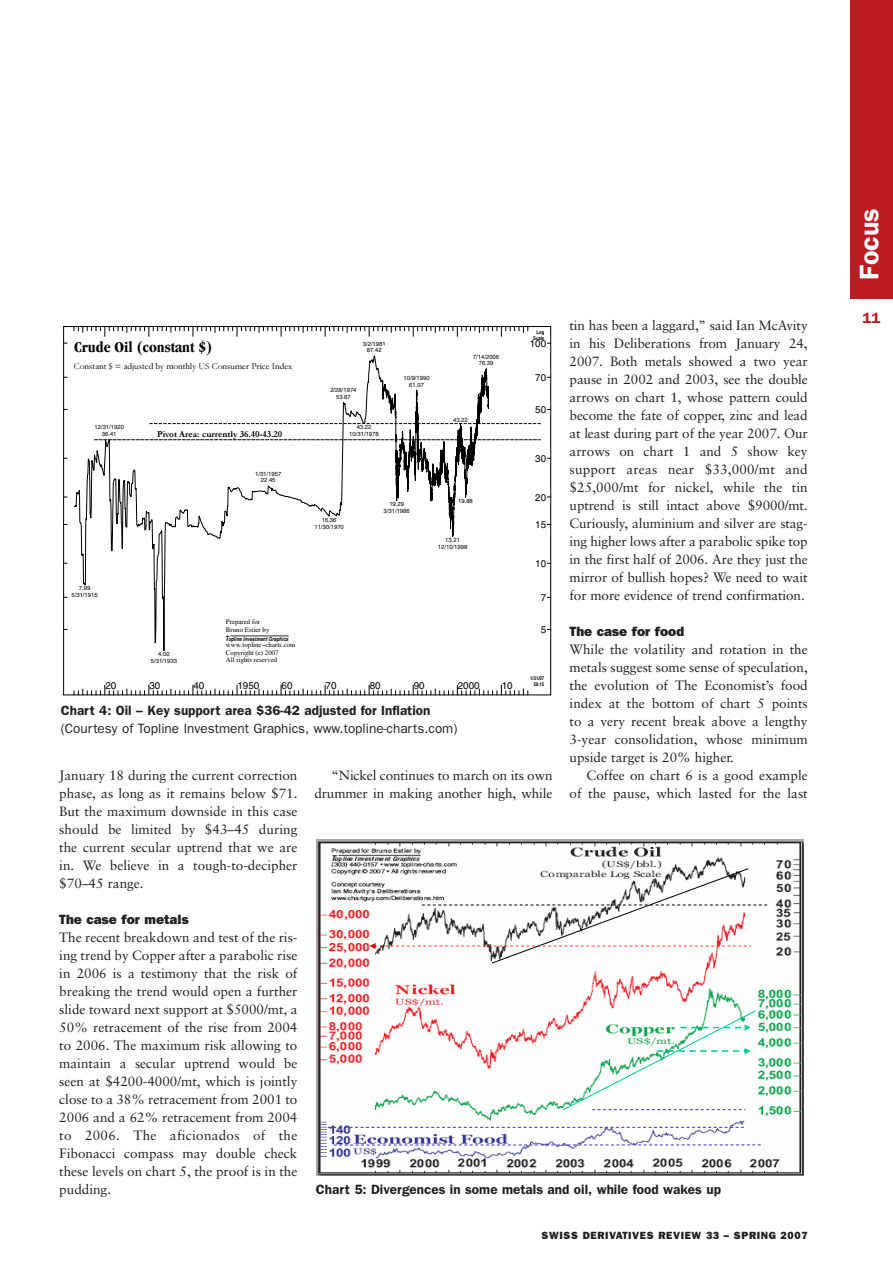
<style>
.page{position:relative;width:893px;height:1263px;background:#fff}
.page>*{position:absolute;margin:0;border:0;box-sizing:border-box;transform-origin:0 0}
.t1{font:600 27px "Franklin Gothic";color:#fff}
.t2{font:15.75px "Garamond Bold Condensed+EQHXXU";color:#000}
.t3{font:600 15px "Franklin Gothic";color:#bd1a24}
.t4{font:13.5px/18px "Sabon";color:#231f20;text-align:justify}
.t5{font:600 13.5px "Franklin Gothic";color:#231f20}
.t6{font:13.5px "Franklin Gothic";color:#231f20}
.t7{font:800 13.5px "Franklin Gothic";color:#231f20}
.t8{font:800 10.5px "Franklin Gothic";letter-spacing:.06em;color:#231f20}
.t9{font:9.75px "Helvetica+NBDTZF";color:#000}
.t10{font:9.3px "Garamond+T42+NCSSVR";color:#000}
.t11{font:9.3px "Garamond Bold+T42+ZNSSFL";color:#000}
.t12{font:6.9px/7.6px "Times Roman+QPDMMS";color:#000}
.t13{font:5.85px/6.8px "Helvetica+NBDTZF";color:#000;text-align:center}
.t14{font:5.55px "Nimbus San L Bold Cond Ital+KSJDOO";color:#000}
.t15{font:5.1px/6px "Nimbus San L Bold Cond+QATQRY";color:#000;text-align:right}
.s1{font-size:7.2px}
</style>
<div class="page">
<div style="left:850px;top:0;width:43px;height:298px;background:#bd1a24"></div>
<svg style="left:492px;top:685px;width:36px;height:8px"></svg>
<svg style="left:74px;top:328px;width:454px;height:8px"></svg>
<svg style="left:74px;top:355px;width:415px;height:341px"></svg>
<svg style="left:94px;top:439px;width:446px;height:1px"></svg>
<svg style="left:149px;top:423px;width:392px;height:1px"></svg>
<img style="left:317px;top:840px;width:487px;height:335px">
<svg style="left:328px;top:1127px;width:417px;height:1px"></svg>
<svg style="left:334px;top:1144px;width:429px;height:1px"></svg>
<svg style="left:562px;top:1010px;width:194px;height:101px"></svg>
<svg style="left:369px;top:868px;width:399px;height:96px"></svg>
<p class="t4" style="left:570px;top:318px;width:240px">tin has been a laggard,” said Ian McAvity in his Deliberations from January 24, 2007. Both metals showed a two year pause in 2002 and 2003, see the double arrows on chart 1, whose pattern could become the fate of copper, zinc and lead at least during part of the year 2007. Our arrows on chart 1 and 5 show key support areas near $33,000/mt and $25,000/mt for nickel, while the tin uptrend is still intact above $9000/mt.<br>Curiously, aluminium and silver are stag&shy;ing higher lows after a parabolic spike top in the first half of 2006. Are they just the mirror of bullish hopes? We need to wait for more evidence of trend confirmation.</p>
<p class="t7" style="left:570px;top:627px;width:116px">The case for food</p>
<p class="t4" style="left:570px;top:642px;width:240px">While the volatility and rotation in the metals suggest some sense of speculation, the evolution of The Economist’s food index at the bottom of chart 5 points to a very recent break above a lengthy 3-year consolidation, whose minimum upside target is 20% higher.</p>
<p class="t4" style="left:570px;top:768px;width:240px;text-align:right">Coffee on chart 6 is a good example<br>of the pause, which lasted for the last</p>
<p class="t15" style="left:533px;top:329px;width:13px">Log<br>Scale</p>
<p class="t9" style="left:530px;top:338px;width:18px">100</p>
<p class="t2" style="left:74px;top:337px;width:140px">Crude Oil (constant $)</p>
<p class="t13" style="left:363px;top:340px;width:24px">3/2/1981<br>87.42</p>
<p class="t13" style="left:473px;top:353px;width:28px">7/14/2006<br>76.39</p>
<p class="t10" style="left:74px;top:360px;width:220px">Constant $ = adjusted by monthly US Consumer Price Index</p>
<p class="t9" style="left:535px;top:372px;width:12px">70</p>
<p class="t13" style="left:403px;top:375px;width:28px">10/9/1990<br>61.07</p>
<p class="t13" style="left:330px;top:386px;width:28px">2/28/1974<br>53.87</p>
<p class="t13" style="left:349px;top:424px;width:31px">43.22<br>10/31/1978</p>
<p class="t9" style="left:535px;top:404px;width:12px">50</p>
<p class="t13" style="left:453px;top:416px;width:16px">43.22</p>
<p class="t13" style="left:94px;top:424px;width:31px">12/31/1920<br>36.41</p>
<p class="t11" style="left:157px;top:430px;width:127px">Pivot Area: currently 36.40-43.20</p>
<p class="t9" style="left:535px;top:453px;width:12px">30</p>
<p class="t13" style="left:255px;top:470px;width:28px">1/31/1957<br>22.45</p>
<p class="t9" style="left:535px;top:491px;width:12px">20</p>
<p class="t13" style="left:458px;top:498px;width:16px">19.88</p>
<p class="t13" style="left:384px;top:501px;width:28px">19.29<br>3/31/1986</p>
<p class="t13" style="left:314px;top:516px;width:31px">16.36<br>11/30/1970</p>
<p class="t9" style="left:535px;top:519px;width:12px">15</p>
<p class="t13" style="left:438px;top:537px;width:31px">13.21<br>12/10/1998</p>
<p class="t9" style="left:535px;top:558px;width:12px">10</p>
<p class="t13" style="left:72px;top:585px;width:28px">7.99<br>5/31/1915</p>
<p class="t9" style="left:541px;top:592px;width:7px">7</p>
<p class="t12" style="left:226px;top:619px;width:45px">Prepared for<br>Bruno Estier by</p>
<p class="t14" style="left:225px;top:635px;width:65px"><span class="s1">T</span>opline Investment Graphics</p>
<p class="t12" style="left:226px;top:641px;width:71px">www.topline−charts.com<br>Copyright (c) 2007<br>All rights reserved</p>
<p class="t9" style="left:541px;top:624px;width:7px">5</p>
<p class="t13" style="left:151px;top:651px;width:28px">4.00<br>5/31/1933</p>
<p class="t15" style="left:530px;top:675px;width:16px">1/31/07<br>58.15</p>
<p class="t9" style="left:105px;top:680px;width:12px">20</p>
<p class="t9" style="left:149px;top:680px;width:12px">30</p>
<p class="t9" style="left:193px;top:680px;width:12px">40</p>
<p class="t9" style="left:238px;top:680px;width:23px">1950</p>
<p class="t9" style="left:282px;top:680px;width:12px">60</p>
<p class="t9" style="left:326px;top:680px;width:12px">70</p>
<p class="t9" style="left:370px;top:680px;width:12px">80</p>
<p class="t9" style="left:414px;top:680px;width:12px">90</p>
<p class="t9" style="left:458px;top:680px;width:23px">2000</p>
<p class="t9" style="left:502px;top:680px;width:12px">10</p>
<p class="t5" style="left:61px;top:705px;width:371px">Chart 4: Oil – Key support area $36-42 adjusted for Inflation</p>
<p class="t6" style="left:61px;top:723px;width:398px">(Courtesy of Topline Investment Graphics, www.topline-charts.com)</p>
<p class="t4" style="left:314px;top:768px;width:240px;text-align:right">“Nickel continues to march on its own drummer in making another high, while</p>
<p class="t4" style="left:59px;top:768px;width:240px">January 18 during the current correction phase, as long as it remains below $71.<br>But the maximum downside in this case should be limited by $43–45 during the current secular uptrend that we are in. We believe in a tough-to-decipher $70–45 range.</p>
<p class="t7" style="left:59px;top:915px;width:131px">The case for metals</p>
<p class="t4" style="left:59px;top:930px;width:240px">The recent breakdown and test of the ris&shy;ing trend by Copper after a parabolic rise in 2006 is a testimony that the risk of breaking the trend would open a further slide toward next support at $5000/mt, a 50% retracement of the rise from 2004 to 2006. The maximum risk allowing to maintain a secular uptrend would be seen at $4200-4000/mt, which is jointly close to a 38% retracement from 2001 to 2006 and a 62% retracement from 2004 to 2006. The aficionados of the Fibonacci compass may double check these levels on chart 5, the proof is in the pudding.</p>
<p class="t5" style="left:316px;top:1185px;width:406px">Chart 5: Divergences in some metals and oil, while food wakes up</p>
<p class="t8" style="left:542px;top:1232px;width:268px">SWISS DERIVATIVES REVIEW 33 – SPRING 2007</p>
<h1 class="t1" style="left:860px;top:280px;width:73px;rotate:-90deg">Focus</h1>
<p class="t3" style="left:862px;top:313px;width:19px">11</p>
</div>
